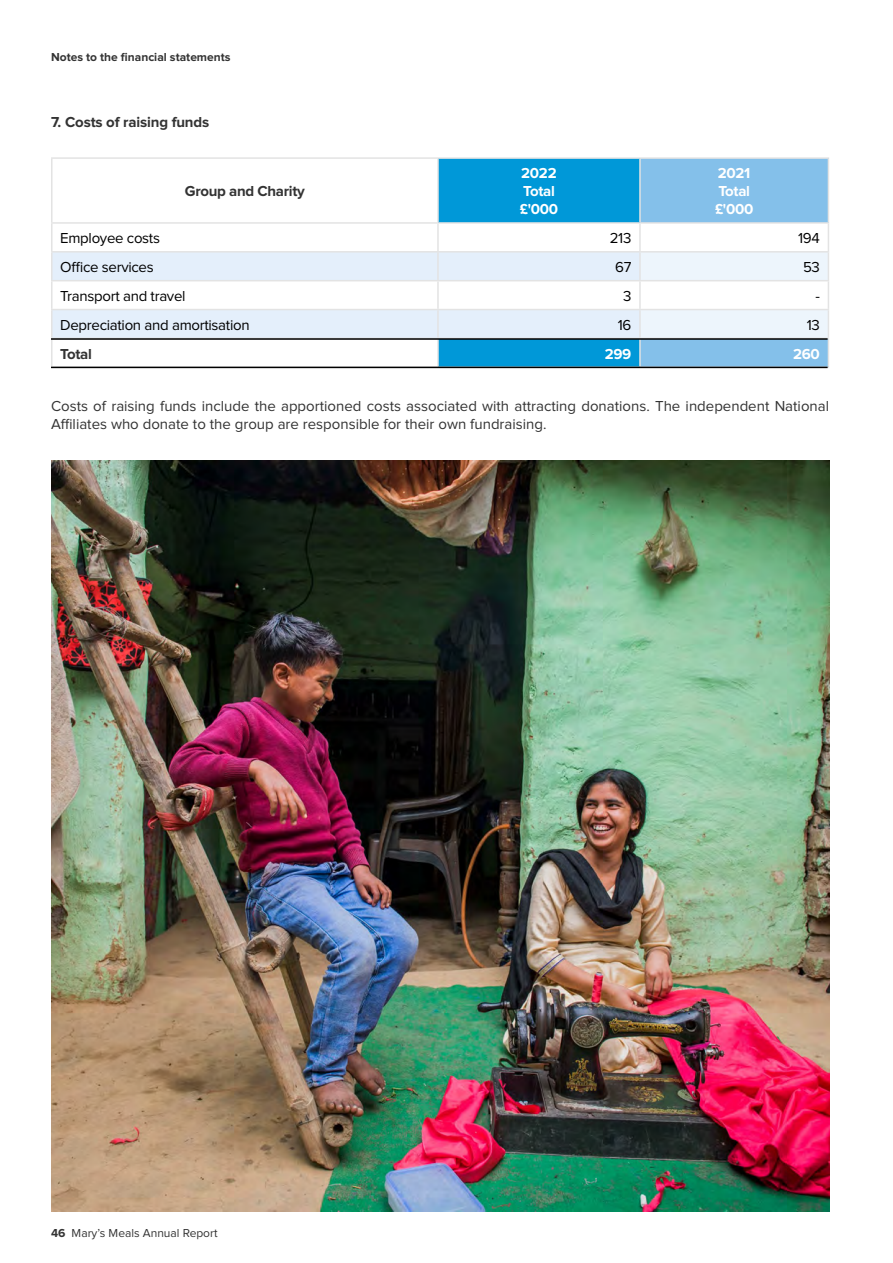
<style>
.page{position:relative;width:893px;height:1263px;background:#fff}
.page>*{position:absolute;margin:0;border:0;box-sizing:border-box;transform-origin:0 0}
.t1{font:15px/18px "Proxima Nova";color:#333}
.t2{font:15px "Proxima Nova";letter-spacing:-.02em;color:#000}
.t3{font:700 15px "Proxima Nova";letter-spacing:-.02em;color:#333}
.t4{font:700 15px/18px "Proxima Nova";letter-spacing:-.02em;color:#fff}
.t5{font:700 12px "Proxima Nova";color:#333}
.t6{font:12px "Proxima Nova";color:#333}
.s1{font-weight:700}
</style>
<div class="page">
<div style="left:438px;top:158px;width:202px;height:65px;background:#0098d8"></div>
<div style="left:640px;top:158px;width:188px;height:65px;background:#84c0ea"></div>
<svg style="left:53px;top:253px;width:586px;height:85px;fill:#e4effb"></svg>
<div style="left:438px;top:338px;width:202px;height:29px;background:#0098d8"></div>
<hr style="left:51px;top:159px;width:2px;height:63px;background:#e3e3e3">
<hr style="left:51px;top:157px;width:387px;height:2px;background:#e3e3e3">
<hr style="left:437px;top:159px;width:2px;height:63px;background:#e3e3e3">
<hr style="left:438px;top:157px;width:202px;height:2px;background:#e3e3e3">
<hr style="left:639px;top:159px;width:2px;height:63px;background:#e3e3e3">
<hr style="left:640px;top:157px;width:189px;height:2px;background:#e3e3e3">
<hr style="left:828px;top:159px;width:1px;height:63px;background:#e3e3e3">
<hr style="left:51px;top:224px;width:2px;height:27px;background:#e3e3e3">
<hr style="left:51px;top:222px;width:387px;height:2px;background:#e3e3e3">
<hr style="left:437px;top:224px;width:2px;height:27px;background:#e3e3e3">
<hr style="left:639px;top:224px;width:2px;height:27px;background:#e3e3e3">
<hr style="left:438px;top:222px;width:202px;height:2px;background:#e3e3e3">
<hr style="left:640px;top:222px;width:189px;height:2px;background:#e3e3e3">
<hr style="left:51px;top:253px;width:2px;height:27px;background:#e3e3e3">
<hr style="left:51px;top:251px;width:387px;height:2px;background:#e3e3e3">
<hr style="left:437px;top:253px;width:2px;height:27px;background:#e3e3e3">
<hr style="left:639px;top:253px;width:2px;height:27px;background:#e3e3e3">
<hr style="left:438px;top:251px;width:202px;height:2px;background:#e3e3e3">
<hr style="left:51px;top:281px;width:2px;height:28px;background:#e3e3e3">
<hr style="left:51px;top:280px;width:387px;height:1px;background:#e3e3e3">
<hr style="left:437px;top:281px;width:2px;height:28px;background:#e3e3e3">
<hr style="left:639px;top:281px;width:2px;height:28px;background:#e3e3e3">
<hr style="left:438px;top:280px;width:202px;height:1px;background:#e3e3e3">
<hr style="left:51px;top:310px;width:2px;height:28px;background:#e3e3e3">
<hr style="left:51px;top:309px;width:387px;height:1px;background:#e3e3e3">
<hr style="left:437px;top:310px;width:2px;height:28px;background:#e3e3e3">
<hr style="left:639px;top:310px;width:2px;height:28px;background:#e3e3e3">
<hr style="left:438px;top:309px;width:202px;height:1px;background:#e3e3e3">
<hr style="left:51px;top:339px;width:2px;height:27px;background:#e3e3e3">
<hr style="left:437px;top:339px;width:2px;height:27px;background:#e3e3e3">
<hr style="left:639px;top:339px;width:2px;height:27px;background:#e3e3e3">
<svg style="left:640px;top:224px;width:189px;height:142px"></svg>
<hr style="left:51px;top:366px;width:387px;height:2px;background:#e3e3e3">
<hr style="left:438px;top:366px;width:202px;height:2px;background:#e3e3e3">
<hr style="left:640px;top:366px;width:189px;height:2px;background:#e3e3e3">
<hr style="left:51px;top:338px;width:777px;height:2px;background:#000">
<hr style="left:51px;top:367px;width:777px;height:1px;background:#000">
<img style="left:52px;top:460px;width:777px;height:752px">
<p class="t5" style="left:51px;top:51px;width:181px">Notes to the financial statements</p>
<p class="t3" style="left:51px;top:115px;width:160px">7. Costs of raising funds</p>
<p class="t3" style="left:185px;top:185px;width:121px">Group and Charity</p>
<p class="t4" style="left:520px;top:165px;width:40px">2022<br>Total £'000</p>
<p class="t4" style="left:715px;top:165px;width:40px">2021<br>Total £'000</p>
<p class="t2" style="left:60px;top:231px;width:101px">Employee costs</p>
<p class="t2" style="left:610px;top:231px;width:23px">213</p>
<p class="t2" style="left:798px;top:231px;width:23px">194</p>
<p class="t2" style="left:60px;top:260px;width:95px">Office services</p>
<p class="t2" style="left:615px;top:260px;width:18px">67</p>
<p class="t2" style="left:803px;top:260px;width:18px">53</p>
<p class="t2" style="left:60px;top:289px;width:127px">Transport and travel</p>
<p class="t2" style="left:623px;top:289px;width:10px">3</p>
<p class="t2" style="left:815px;top:289px;width:6px">-</p>
<p class="t2" style="left:60px;top:318px;width:191px">Depreciation and amortisation</p>
<p class="t2" style="left:618px;top:318px;width:15px">16</p>
<p class="t2" style="left:807px;top:318px;width:15px">13</p>
<p class="t3" style="left:60px;top:347px;width:33px">Total</p>
<p class="t4" style="left:605px;top:345px;width:28px">299</p>
<p class="t4" style="left:793px;top:345px;width:28px">260</p>
<p class="t1" style="left:51px;top:398px;width:780px">Costs of raising funds include the apportioned costs associated with attracting donations. The independent National<br>Affiliates who donate to the group are responsible for their own fundraising.</p>
<p class="t6" style="left:51px;top:1228px;width:168px"><span class="s1">46</span> Mary’s Meals Annual Report</p>
</div>
